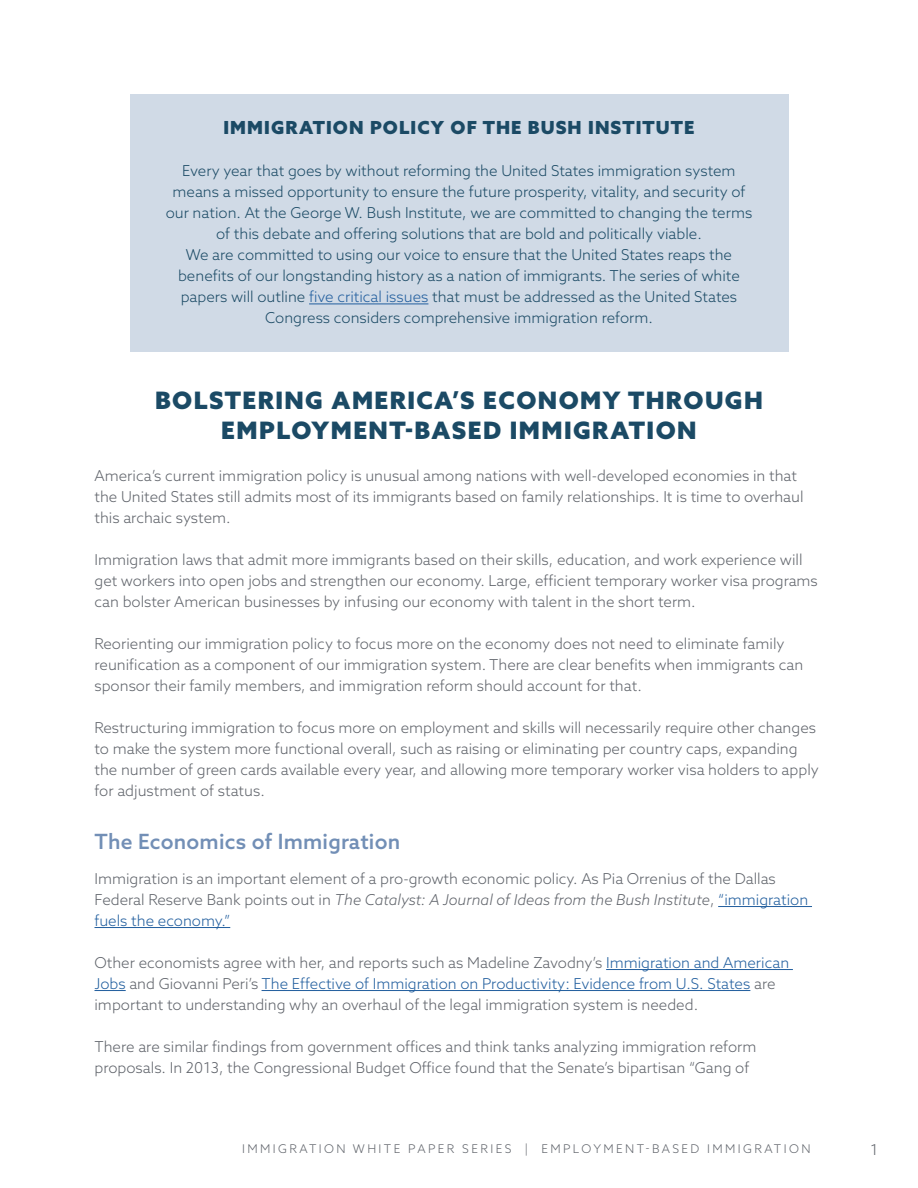
<style>
.page{position:relative;width:918px;height:1188px;background:#fff}
.page>*{position:absolute;margin:0;border:0;box-sizing:border-box;transform-origin:0 0}
.t1{font:900 24px/30px "Azo Sans";letter-spacing:.06em;color:#1b4a65;text-align:center}
.t2{font:500 21px "Azo Sans";letter-spacing:.01em;color:#728fb6}
.t3{font:900 18px "Azo Sans";letter-spacing:.06em;color:#1b4a65}
.t4{font:300 15px/21px "Azo Sans";color:#5f636a}
.t5{font:300 15px/21px "Azo Sans";color:#1b4a65;text-align:center}
.t6{font:300 12px "Azo Sans";letter-spacing:.2em;color:#5f636a}
.s1{color:#215e9e}
.s2{font-style:italic}
</style>
<div class="page">
<hr style="left:718px;top:906px;width:94px;height:1px;background:#215e9e">
<hr style="left:94px;top:927px;width:136px;height:1px;background:#215e9e">
<hr style="left:606px;top:969px;width:187px;height:1px;background:#215e9e">
<hr style="left:94px;top:990px;width:32px;height:1px;background:#215e9e">
<hr style="left:262px;top:990px;width:488px;height:1px;background:#215e9e">
<div style="left:130px;top:94px;width:658px;height:258px;background:#d0dae6"></div>
<hr style="left:309px;top:304px;width:119px;height:1px;background:#215e9e">
<p class="t3" style="left:223px;top:116px;width:473px">IMMIGRATION POLICY OF THE BUSH INSTITUTE</p>
<p class="t5" style="left:166px;top:160px;width:588px">Every year that goes by without reforming the United States immigration system means a missed opportunity to ensure the future prosperity, vitality, and security of our nation. At the George W. Bush Institute, we are committed to changing the terms of this debate and offering solutions that are bold and politically viable.<br>We are committed to using our voice to ensure that the United States reaps the benefits of our longstanding history as a nation of immigrants. The series of white papers will outline <span class="s1">five critical issues</span> that must be addressed as the United States Congress considers comprehensive immigration reform.</p>
<h1 class="t1" style="left:155px;top:385px;width:609px">BOLSTERING AMERICA’S ECONOMY THROUGH<br>EMPLOYMENT-BASED IMMIGRATION</h1>
<p class="t4" style="left:94px;top:465px;width:711px">America’s current immigration policy is unusual among nations with well-developed economies in that the United States still admits most of its immigrants based on family relationships. It is time to overhaul this archaic system.</p>
<p class="t4" style="left:94px;top:549px;width:725px">Immigration laws that admit more immigrants based on their skills, education, and work experience will get workers into open jobs and strengthen our economy. Large, efficient temporary worker visa programs can bolster American businesses by infusing our economy with talent in the short term.</p>
<p class="t4" style="left:94px;top:633px;width:710px">Reorienting our immigration policy to focus more on the economy does not need to eliminate family reunification as a component of our immigration system. There are clear benefits when immigrants can sponsor their family members, and immigration reform should account for that.</p>
<p class="t4" style="left:94px;top:717px;width:726px">Restructuring immigration to focus more on employment and skills will necessarily require other changes to make the system more functional overall, such as raising or eliminating per country caps, expanding the number of green cards available every year, and allowing more temporary worker visa holders to apply for adjustment of status.</p>
<h2 class="t2" style="left:94px;top:828px;width:307px">The Economics of Immigration</h2>
<p class="t4" style="left:94px;top:868px;width:715px">Immigration is an important element of a pro-growth economic policy. As Pia Orrenius of the Dallas<br>Federal Reserve Bank points out in <span class="s2">The Catalyst: A Journal of Ideas from the Bush Institute</span>, <span class="s1">“immigration fuels the economy.”</span></p>
<p class="t4" style="left:94px;top:952px;width:696px">Other economists agree with her, and reports such as Madeline Zavodny’s <span class="s1">Immigration and American<br>Jobs</span> and Giovanni Peri’s <span class="s1">The Effective of Immigration on Productivity: Evidence from U.S. States</span> are important to understanding why an overhaul of the legal immigration system is needed.</p>
<p class="t4" style="left:94px;top:1036px;width:663px">There are similar findings from government offices and think tanks analyzing immigration reform proposals. In 2013, the Congressional Budget Office found that the Senate’s bipartisan “Gang of</p>
<p class="t6" style="left:242px;top:1141px;width:570px">IMMIGRATION WHITE PAPER SERIES | EMPLOYMENT-BASED IMMIGRATION</p>
<p class="t4" style="left:871px;top:1139px;width:9px">1</p>
</div>
